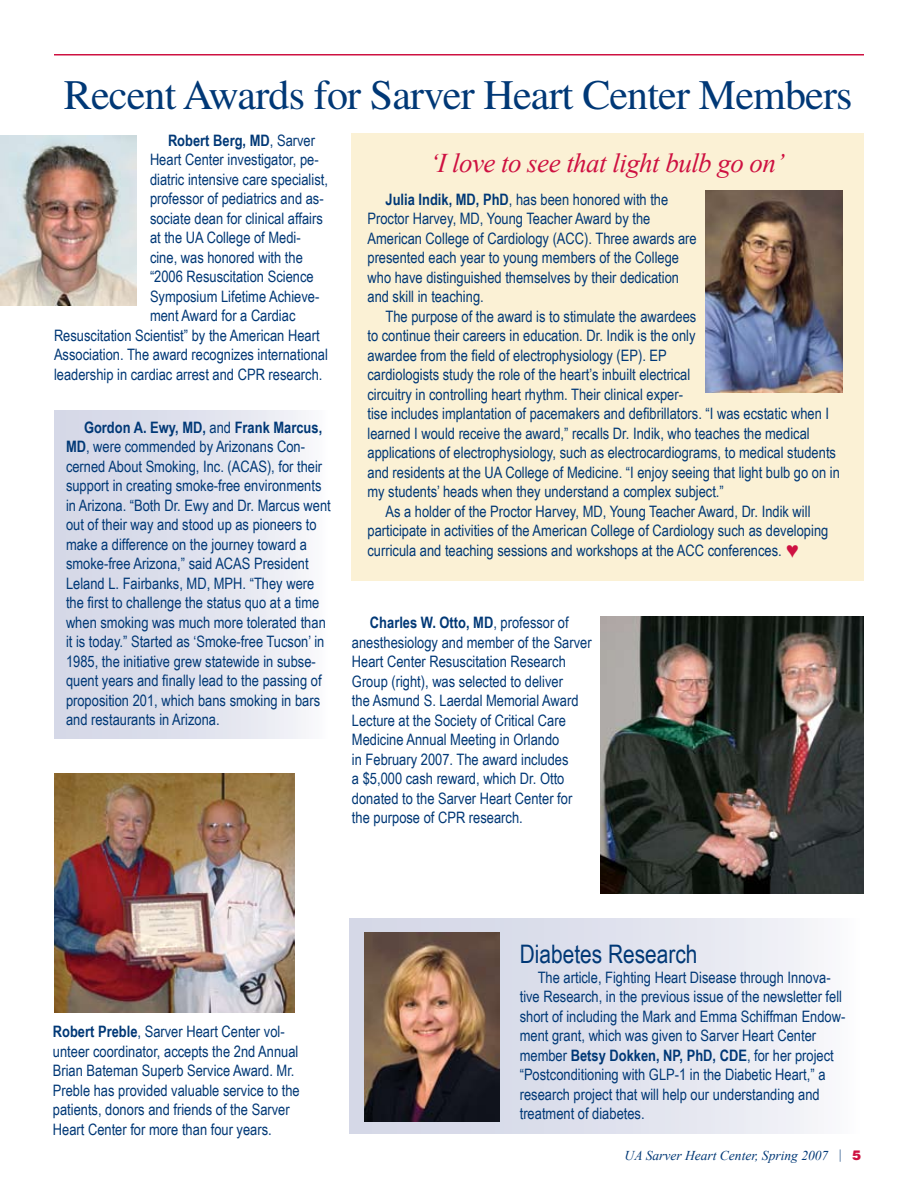
<style>
.page{position:relative;width:918px;height:1188px;background:#fff}
.page>*{position:absolute;margin:0;border:0;box-sizing:border-box;transform-origin:0 0}
.t1{font:42px "Times";letter-spacing:-.02em;color:#003876}
.t2{font:italic 27px "Times New Roman";letter-spacing:-.02em;color:#ce1141}
.t3{font:25.5px "Arial Narrow";color:#003876}
.t4{font:15.75px/19.5px "Arial Narrow";color:#003876}
.t5{font:700 15.75px "Arial Narrow";color:#003876}
.t6{font:italic 13.5px "Times New Roman";color:#003876}
.s1{font-weight:400}
.s2{font-weight:700}
</style>
<div class="page">
<div style="left:350px;top:918px;width:514px;height:216px;background:linear-gradient(to right,#cfd3e4,#f5f5f9)"></div>
<div style="left:54px;top:410px;width:276px;height:329px;background:linear-gradient(to right,#cfd3e4,#f5f5f9)"></div>
<hr style="left:54px;top:54px;width:810px;height:2px;background:#ce1141">
<div style="left:351px;top:134px;width:513px;height:447px;background:#fbf1d5"></div>
<img style="left:705px;top:190px;width:137px;height:202px">
<img style="left:600px;top:617px;width:264px;height:277px">
<img style="left:0;top:135px;width:136px;height:171px">
<img style="left:54px;top:773px;width:240px;height:239px">
<img style="left:364px;top:932px;width:136px;height:189px">
<h1 class="t1" style="left:64px;top:72px;width:790px">Recent Awards for Sarver Heart Center Members</h1>
<p class="t5" style="left:168px;top:128px;width:149px">Robert Berg, MD<span class="s1">, Sarver</span></p>
<p class="t4" style="left:150px;top:149px;width:170px">Heart Center investigator, pe-</p>
<p class="t4" style="left:150px;top:169px;width:180px">diatric intensive care specialist,</p>
<p class="t4" style="left:150px;top:188px;width:175px">professor of pediatrics and as-</p>
<p class="t4" style="left:150px;top:208px;width:174px">sociate dean for clinical affairs</p>
<p class="t4" style="left:150px;top:227px;width:152px">at the UA College of Medi-</p>
<p class="t4" style="left:150px;top:247px;width:154px">cine, was honored with the</p>
<p class="t4" style="left:150px;top:266px;width:165px">“2006 Resuscitation Science</p>
<p class="t4" style="left:150px;top:286px;width:171px">Symposium Lifetime Achieve-</p>
<p class="t4" style="left:150px;top:305px;width:147px">ment Award for a Cardiac</p>
<p class="t4" style="left:54px;top:325px;width:267px">Resuscitation Scientist” by the American Heart</p>
<p class="t4" style="left:54px;top:344px;width:276px">Association. The award recognizes international</p>
<p class="t4" style="left:54px;top:364px;width:270px">leadership in cardiac arrest and CPR research.</p>
<p class="t4" style="left:66px;top:417px;width:266px;text-indent:18px"><span class="s2">Gordon A. Ewy, MD,</span> and <span class="s2">Frank Marcus, MD</span>, were commended by Arizonans Con&shy;cerned About Smoking, Inc. (ACAS), for their support in creating smoke-free environments in Arizona. “Both Dr. Ewy and Dr. Marcus went out of their way and stood up as pioneers to make a difference on the journey toward a smoke-free Arizona,” said ACAS President Leland L. Fairbanks, MD, MPH. “They were the first to challenge the status quo at a time when smoking was much more tolerated than it is today.” Started as ‘Smoke-free Tucson’ in 1985, the initiative grew statewide in subse&shy;quent years and finally lead to the passing of proposition 201, which bans smoking in bars and restaurants in Arizona.</p>
<h2 class="t2" style="left:429px;top:144px;width:357px">‘I love to see that light bulb go on’</h2>
<p class="t4" style="left:368px;top:189px;width:331px;text-indent:18px"><span class="s2">Julia Indik, MD, PhD</span>, has been honored with the Proctor Harvey, MD, Young Teacher Award by the American College of Cardiology (ACC). Three awards are presented each year to young members of the College who have distinguished themselves by their dedication and skill in teaching.</p>
<p class="t4" style="left:386px;top:306px;width:312px">The purpose of the award is to stimulate the awardees</p>
<p class="t4" style="left:368px;top:325px;width:330px">to continue their careers in education. Dr. Indik is the only</p>
<p class="t4" style="left:368px;top:345px;width:301px">awardee from the field of electrophysiology (EP). EP</p>
<p class="t4" style="left:368px;top:364px;width:324px">cardiologists study the role of the heart’s inbuilt electrical</p>
<p class="t4" style="left:368px;top:384px;width:317px">circuitry in controlling heart rhythm. Their clinical exper-</p>
<p class="t4" style="left:368px;top:403px;width:463px">tise includes implantation of pacemakers and defibrillators. “I was ecstatic when I</p>
<p class="t4" style="left:368px;top:423px;width:444px">learned I would receive the award,” recalls Dr. Indik, who teaches the medical</p>
<p class="t4" style="left:368px;top:442px;width:470px">applications of electrophysiology, such as electrocardiograms, to medical students</p>
<p class="t4" style="left:368px;top:462px;width:474px">and residents at the UA College of Medicine. “I enjoy seeing that light bulb go on in</p>
<p class="t4" style="left:368px;top:481px;width:358px">my students’ heads when they understand a complex subject.”</p>
<p class="t4" style="left:386px;top:501px;width:427px">As a holder of the Proctor Harvey, MD, Young Teacher Award, Dr. Indik will</p>
<p class="t4" style="left:368px;top:520px;width:462px">participate in activities of the American College of Cardiology such as developing</p>
<p class="t4" style="left:368px;top:540px;width:416px">curricula and teaching sessions and workshops at the ACC conferences.</p>
<p class="t4" style="left:352px;top:612px;width:241px;text-indent:18px"><span class="s2">Charles W. Otto, MD</span>, professor of anesthesiology and member of the Sarver Heart Center Resuscitation Research Group (right), was selected to deliver<br>the Asmund S. Laerdal Memorial Award Lecture at the Society of Critical Care Medicine Annual Meeting in Orlando<br>in February 2007. The award includes<br>a $5,000 cash reward, which Dr. Otto donated to the Sarver Heart Center for the purpose of CPR research.</p>
<p class="t4" style="left:53px;top:1021px;width:248px"><span class="s2">Robert Preble</span>, Sarver Heart Center vol&shy;unteer coordinator, accepts the 2nd Annual Brian Bateman Superb Service Award. Mr.<br>Preble has provided valuable service to the patients, donors and friends of the Sarver Heart Center for more than four years.</p>
<h3 class="t3" style="left:520px;top:936px;width:179px">Diabetes Research</h3>
<p class="t4" style="left:520px;top:967px;width:327px;text-indent:18px">The article, Fighting Heart Disease through Innova&shy;tive Research, in the previous issue of the newsletter fell short of including the Mark and Emma Schiffman Endow&shy;ment grant, which was given to Sarver Heart Center member <span class="s2">Betsy Dokken, NP, PhD, CDE</span>, for her project “Postconditioning with GLP-1 in the Diabetic Heart,” a research project that will help our understanding and treatment of diabetes.</p>
<p class="t6" style="left:625px;top:1146px;width:219px">UA Sarver Heart Center, Spring 2007 |</p>
</div>
